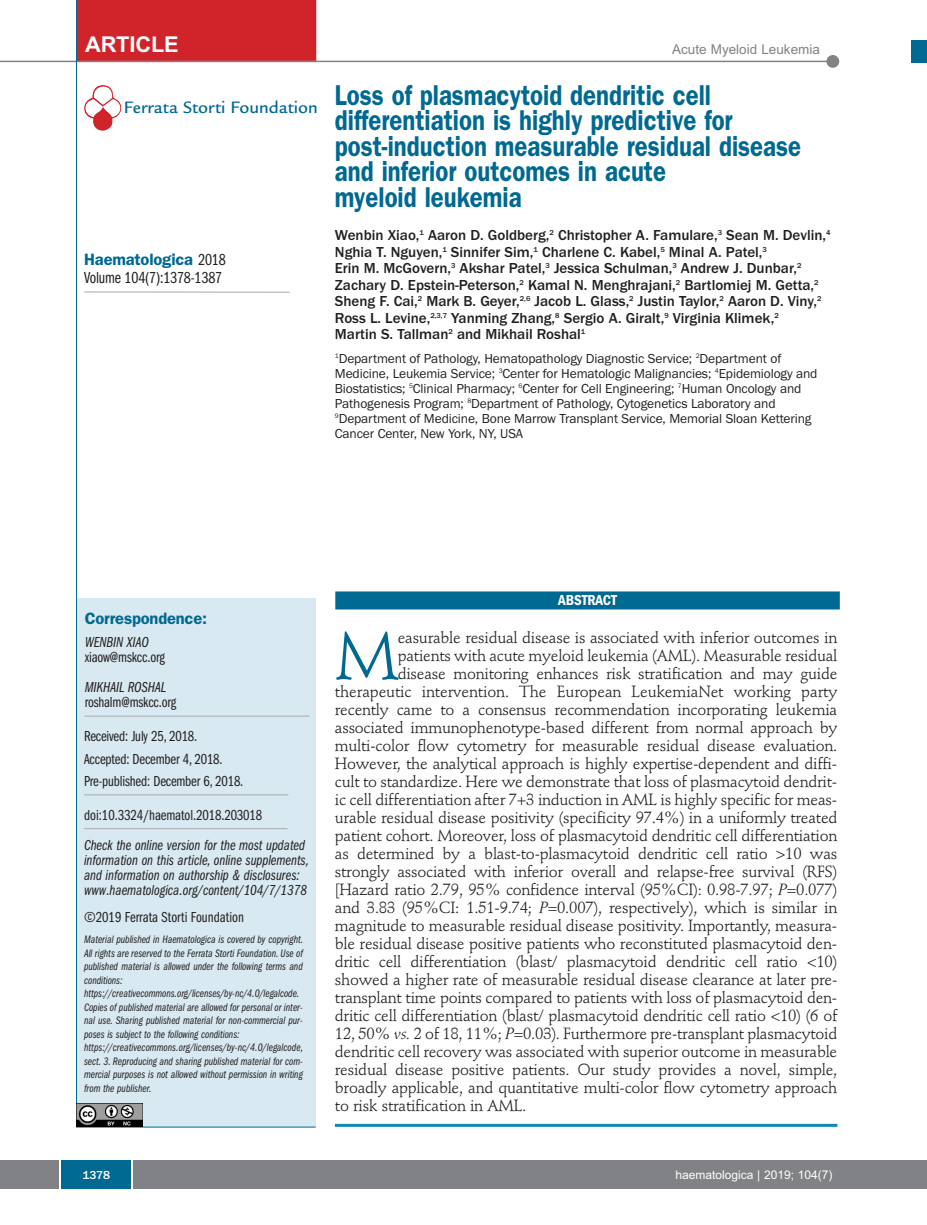
<style>
.page{position:relative;width:927px;height:1225px;background:#fff}
.page>*{position:absolute;margin:0;border:0;box-sizing:border-box;transform-origin:0 0}
.t1{font:66.45px "Stempel Schneidler";color:#006991}
.t2{font:600 28.8px/25.5px "Franklin Gothic";color:#006991;scale:.83 1}
.t3{font:700 21.75px "Arial";letter-spacing:-.01em;color:#fff}
.t4{font:500 18px "Legacy Sans";color:#006991}
.t5{font:600 16.5px "Franklin Gothic";letter-spacing:-.01em;color:#006991}
.t6{font:16.5px "Franklin Gothic Book Cmpr";letter-spacing:-.01em;color:#231f20}
.t7{font:16.05px "Stempel Schneidler";letter-spacing:-.015em;color:#231f20}
.t8{font:500 15px/16.5px "Franklin Gothic";color:#231f20}
.t9{font:15px/15px "Franklin Gothic Book Cmpr Ital";color:#231f20}
.t10{font:15px/22.5px "Franklin Gothic Book Cmpr";letter-spacing:-.01em;color:#231f20}
.t11{font:600 condensed 15px "Franklin Gothic";letter-spacing:-.005em;color:#fff}
.t12{font:13.5px/15px "Franklin Gothic";letter-spacing:-.01em;color:#231f20}
.t13{font:13.5px "Arial";color:#808285}
.t14{font:12px "Arial";color:#fff}
.t15{font:500 12px "Franklin Gothic";color:#fff}
.t16{font:11.25px/13.5px "Franklin Gothic Book Cmpr Ital";color:#231f20}
.s1{font-family:"Franklin Gothic Book Cmpr";font-weight:400;color:#231f20}
.s2{font-style:italic}
</style>
<div class="page">
<div style="left:911px;top:40px;width:16px;height:22px;background:#006991"></div>
<div style="left:910px;top:1160px;width:17px;height:28px;background:#808285"></div>
<div style="left:0;top:1160px;width:910px;height:28px;background:#808285"></div>
<div style="left:61px;top:1160px;width:71px;height:28px;background:#006991"></div>
<svg style="left:60px;top:1160px;width:1px;height:28px"></svg>
<svg style="left:132px;top:1160px;width:1px;height:28px"></svg>
<div style="left:77px;top:598px;width:239px;height:529px;background:#d8e9f1"></div>
<hr style="left:85px;top:716px;width:225px;height:1px;background:#a8a9ad">
<hr style="left:76px;top:1126px;width:240px;height:1px;background:#006991">
<hr style="left:84px;top:292px;width:206px;height:1px;background:#a8a9ad">
<div style="left:77px;top:0;width:239px;height:62px;background:#d1232a"></div>
<hr style="left:0;top:61px;width:830px;height:1px;background:#808285">
<div style="left:826px;top:55px;width:13px;height:13px;background:#808285;border-radius:50%"></div>
<hr style="left:84px;top:828px;width:204px;height:1px;background:#a8a9ad">
<hr style="left:76px;top:0;width:1px;height:1126px;background:#006991">
<img style="left:77px;top:1103px;width:65px;height:23px">
<img style="left:84px;top:85px;width:37px;height:46px">
<hr style="left:335px;top:1123px;width:502px;height:3px;background:#0d8aaf">
<div style="left:335px;top:591px;width:505px;height:18px;background:#006991"></div>
<hr style="left:84px;top:794px;width:204px;height:1px;background:#a8a9ad">
<h3 class="t3" style="left:85px;top:32px;width:95px">ARTICLE</h3>
<p class="t13" style="left:672px;top:42px;width:149px">Acute Myeloid Leukemia</p>
<p class="t4" style="left:124px;top:101px;width:196px">Ferrata Storti Foundation</p>
<p class="t5" style="left:84px;top:254px;width:143px">Haematologica <span class="s1">2018</span></p>
<p class="t6" style="left:84px;top:272px;width:140px">Volume 104(7):1378-1387</p>
<h2 class="t2" style="left:335px;top:85px;width:563px">Loss of plasmacytoid dendritic cell differentiation is highly predictive for post-induction measurable residual disease and inferior outcomes in acute<br>myeloid leukemia</h2>
<p class="t8" style="left:335px;top:227px;width:497px">Wenbin Xiao,<sup>1</sup> Aaron D. Goldberg,<sup>2</sup> Christopher A. Famulare,<sup>3</sup> Sean M. Devlin,<sup>4<br></sup>Nghia T. Nguyen,<sup>1</sup> Sinnifer Sim,<sup>1</sup> Charlene C. Kabel,<sup>5</sup> Minal A. Patel,<sup>3<br></sup>Erin M. McGovern,<sup>3</sup> Akshar Patel,<sup>3</sup> Jessica Schulman,<sup>3</sup> Andrew J. Dunbar,<sup>2<br></sup>Zachary D. Epstein-Peterson,<sup>2</sup> Kamal N. Menghrajani,<sup>2</sup> Bartlomiej M. Getta,<sup>2<br></sup>Sheng F. Cai,<sup>2</sup> Mark B. Geyer,<sup>2,6</sup> Jacob L. Glass,<sup>2</sup> Justin Taylor,<sup>2</sup> Aaron D. Viny,<sup>2<br></sup>Ross L. Levine,<sup>2,3,7</sup> Yanming Zhang,<sup>8</sup> Sergio A. Giralt,<sup>9</sup> Virginia Klimek,<sup>2<br></sup>Martin S. Tallman<sup>2</sup> and Mikhail Roshal<sup>1</sup></p>
<p class="t12" style="left:335px;top:351px;width:484px"><sup>1</sup>Department of Pathology, Hematopathology Diagnostic Service; <sup>2</sup>Department of Medicine, Leukemia Service; <sup>3</sup>Center for Hematologic Malignancies; <sup>4</sup>Epidemiology and Biostatistics; <sup>5</sup>Clinical Pharmacy; <sup>6</sup>Center for Cell Engineering; <sup>7</sup>Human Oncology and Pathogenesis Program; <sup>8</sup>Department of Pathology, Cytogenetics Laboratory and <sup>9</sup>Department of Medicine, Bone Marrow Transplant Service, Memorial Sloan Kettering Cancer Center, New York, NY, USA</p>
<p class="t5" style="left:85px;top:612px;width:124px">Correspondence:</p>
<p class="t9" style="left:85px;top:636px;width:66px">WENBIN XIAO</p>
<p class="t10" style="left:85px;top:647px;width:82px">xiaow@mskcc.org</p>
<p class="t9" style="left:85px;top:681px;width:83px">MIKHAIL ROSHAL</p>
<p class="t10" style="left:85px;top:692px;width:93px">roshalm@mskcc.org</p>
<p class="t10" style="left:84px;top:726px;width:161px">Received: July 25, 2018.<br>Accepted: December 4, 2018.<br>Pre-published: December 6, 2018.</p>
<p class="t10" style="left:84px;top:805px;width:180px">doi:10.3324/haematol.2018.203018</p>
<p class="t9" style="left:84px;top:839px;width:226px">Check the online version for the most updated information on this article, online supplements, and information on authorship &amp; disclosures: www.haematologica.org/content/104/7/1378</p>
<p class="t10" style="left:84px;top:907px;width:161px">©2019 Ferrata Storti Foundation</p>
<p class="t16" style="left:84px;top:933px;width:221px">Material published in Haematologica is covered by copyright.<br>All rights are reserved to the Ferrata Storti Foundation. Use of published material is allowed under the following terms and conditions: https://creativecommons.org/licenses/by-nc/4.0/legalcode.<br>Copies of published material are allowed for personal or inter&shy;nal use. Sharing published material for non-commercial pur&shy;poses is subject to the following conditions: https://creativecommons.org/licenses/by-nc/4.0/legalcode, sect. 3. Reproducing and sharing published material for com&shy;mercial purposes is not allowed without permission in writing from the publisher.</p>
<p class="t11" style="left:558px;top:595px;width:60px">ABSTRACT</p>
<h1 class="t1" style="left:335px;top:628px;width:65px">M</h1>
<p class="t7" style="left:398px;top:631px;width:441px">easurable residual disease is associated with inferior outcomes in</p>
<p class="t7" style="left:398px;top:649px;width:441px">patients with acute myeloid leukemia (AML). Measurable residual</p>
<p class="t7" style="left:398px;top:667px;width:441px">disease monitoring enhances risk stratification and may guide</p>
<p class="t7" style="left:335px;top:685px;width:504px">therapeutic intervention. The European LeukemiaNet working party</p>
<p class="t7" style="left:335px;top:703px;width:504px">recently came to a consensus recommendation incorporating leukemia</p>
<p class="t7" style="left:335px;top:721px;width:504px">associated immunophenotype-based different from normal approach by</p>
<p class="t7" style="left:335px;top:739px;width:504px">multi-color flow cytometry for measurable residual disease evaluation.</p>
<p class="t7" style="left:335px;top:757px;width:504px">However, the analytical approach is highly expertise-dependent and diffi-</p>
<p class="t7" style="left:335px;top:775px;width:504px">cult to standardize. Here we demonstrate that loss of plasmacytoid dendrit-</p>
<p class="t7" style="left:335px;top:792px;width:504px">ic cell differentiation after 7+3 induction in AML is highly specific for meas-</p>
<p class="t7" style="left:335px;top:810px;width:504px">urable residual disease positivity (specificity 97.4%) in a uniformly treated</p>
<p class="t7" style="left:335px;top:828px;width:504px">patient cohort. Moreover, loss of plasmacytoid dendritic cell differentiation</p>
<p class="t7" style="left:335px;top:846px;width:504px">as determined by a blast-to-plasmacytoid dendritic cell ratio &gt;10 was</p>
<p class="t7" style="left:335px;top:864px;width:504px">strongly associated with inferior overall and relapse-free survival (RFS)</p>
<p class="t7" style="left:335px;top:882px;width:504px">[Hazard ratio 2.79, 95% confidence interval (95%CI): 0.98-7.97; <span class="s2">P</span>=0.077)</p>
<p class="t7" style="left:335px;top:900px;width:504px">and 3.83 (95%CI: 1.51-9.74; <span class="s2">P</span>=0.007), respectively), which is similar in</p>
<p class="t7" style="left:335px;top:918px;width:504px">magnitude to measurable residual disease positivity. Importantly, measura-</p>
<p class="t7" style="left:335px;top:936px;width:504px">ble residual disease positive patients who reconstituted plasmacytoid den-</p>
<p class="t7" style="left:335px;top:954px;width:504px">dritic cell differentiation (blast/ plasmacytoid dendritic cell ratio &lt;10)</p>
<p class="t7" style="left:335px;top:972px;width:504px">showed a higher rate of measurable residual disease clearance at later pre-</p>
<p class="t7" style="left:335px;top:990px;width:504px">transplant time points compared to patients with loss of plasmacytoid den-</p>
<p class="t7" style="left:335px;top:1008px;width:504px">dritic cell differentiation (blast/ plasmacytoid dendritic cell ratio &lt;10) (6 of</p>
<p class="t7" style="left:335px;top:1026px;width:504px">12, 50% <span class="s2">vs.</span> 2 of 18, 11%; <span class="s2">P</span>=0.03). Furthermore pre-transplant plasmacytoid</p>
<p class="t7" style="left:335px;top:1044px;width:504px">dendritic cell recovery was associated with superior outcome in measurable</p>
<p class="t7" style="left:335px;top:1062px;width:504px">residual disease positive patients. Our study provides a novel, simple,</p>
<p class="t7" style="left:335px;top:1080px;width:504px">broadly applicable, and quantitative multi-color flow cytometry approach</p>
<p class="t7" style="left:335px;top:1099px;width:193px">to risk stratification in AML.</p>
<p class="t15" style="left:82px;top:1167px;width:29px">1378</p>
<p class="t14" style="left:676px;top:1167px;width:158px">haematologica | 2019; 104(7)</p>
</div>
